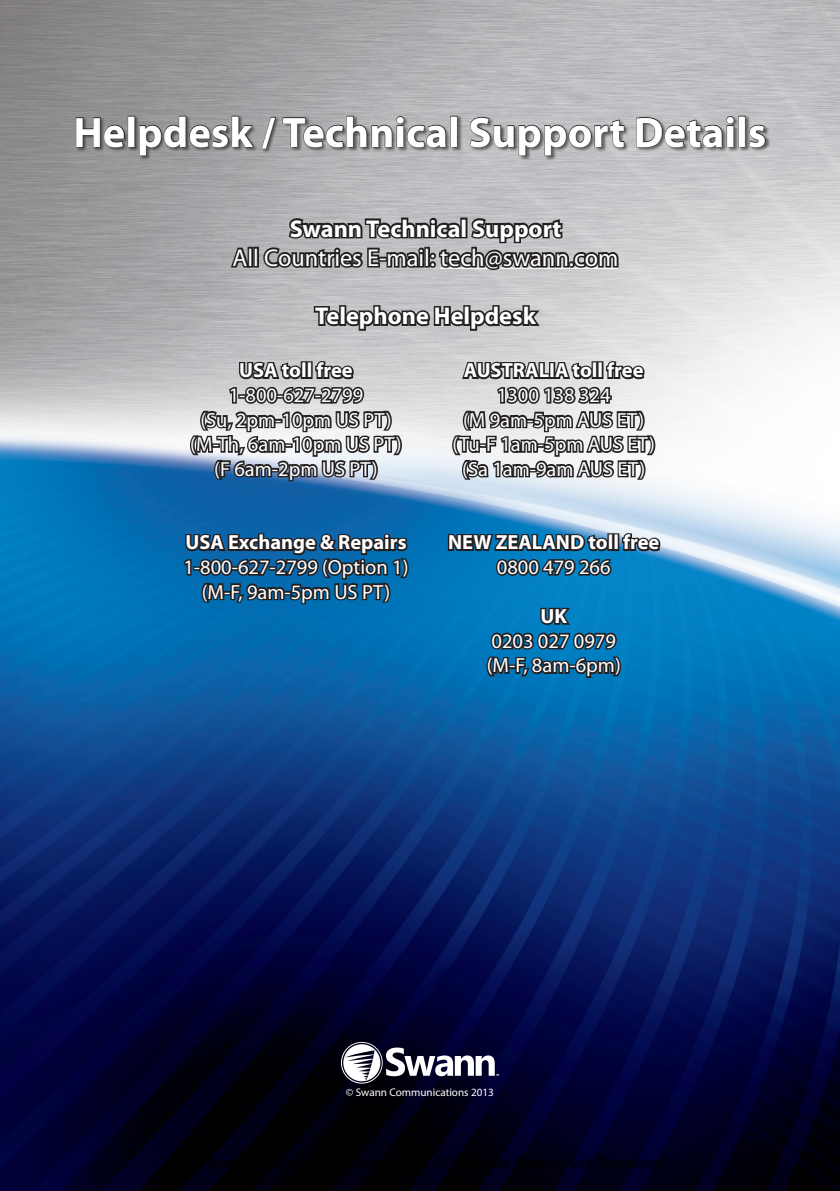
<style>
.page{position:relative;width:840px;height:1191px;background:#fff}
.page>*{position:absolute;margin:0;border:0;box-sizing:border-box;transform-origin:0 0}
.t1{font:700 42.8px "Myriad Pro";color:#fff}
.t2{font:700 24.4px "Myriad Pro";color:#fff}
.t3{font:24.4px "Myriad Pro";color:#fff}
.t4{font:20.4px/24.6px "Myriad Pro";color:#fff;text-align:center}
.t5{font:700 20.4px "Myriad Pro";color:#fff}
.t6{font:11.2px "Myriad Pro";color:#fff}
</style>
<div class="page">
<img style="left:0;top:0;width:839px;height:1191px">
<div style="left:76px;top:115px;width:694px;height:45px;background:#231f20;opacity:.6"></div>
<svg style="left:75px;top:117px;width:50px;height:31px;background:#615f61"></svg>
<div style="left:127px;top:116px;width:8px;height:31px;border:1px solid #231f20"></div>
<div style="left:737px;top:116px;width:8px;height:31px;border:1px solid #231f20"></div>
<svg style="left:747px;top:124px;width:18px;height:24px"></svg>
<svg style="left:139px;top:115px;width:595px;height:655px;background:#6b8faa"></svg>
<svg style="left:341px;top:1042px;width:157px;height:41px"></svg>
<h1 class="t1" style="left:73px;top:108px;width:694px">Helpdesk / Technical Support Details</h1>
<p class="t2" style="left:289px;top:215px;width:273px">Swann Technical Support</p>
<p class="t3" style="left:232px;top:244px;width:387px">All Countries E-mail: tech@swann.com</p>
<p class="t2" style="left:315px;top:302px;width:222px">Telephone Helpdesk</p>
<p class="t5" style="left:239px;top:359px;width:115px">USA toll free</p>
<p class="t4" style="left:190px;top:383px;width:213px">1-800-627-2799<br>(Su, 2pm-10pm US PT) (M-Th, 6am-10pm US PT) (F 6am-2pm US PT)</p>
<p class="t5" style="left:185px;top:531px;width:222px">USA Exchange &amp; Repairs</p>
<p class="t4" style="left:183px;top:555px;width:226px">1-800-627-2799 (Option 1) (M-F, 9am-5pm US PT)</p>
<p class="t5" style="left:463px;top:359px;width:181px">AUSTRALIA toll free</p>
<p class="t4" style="left:452px;top:383px;width:204px">1300 138 324<br>(M 9am-5pm AUS ET) (Tu-F 1am-5pm AUS ET) (Sa 1am-9am AUS ET)</p>
<p class="t5" style="left:448px;top:531px;width:213px">NEW ZEALAND toll free</p>
<p class="t4" style="left:496px;top:555px;width:115px">0800 479 266</p>
<p class="t5" style="left:540px;top:605px;width:28px">UK</p>
<p class="t4" style="left:486px;top:629px;width:136px;text-align:left">0203 027 0979 (M-F, 8am-6pm)</p>
<p class="t6" style="left:346px;top:1086px;width:149px">© Swann Communications 2013</p>
</div>
